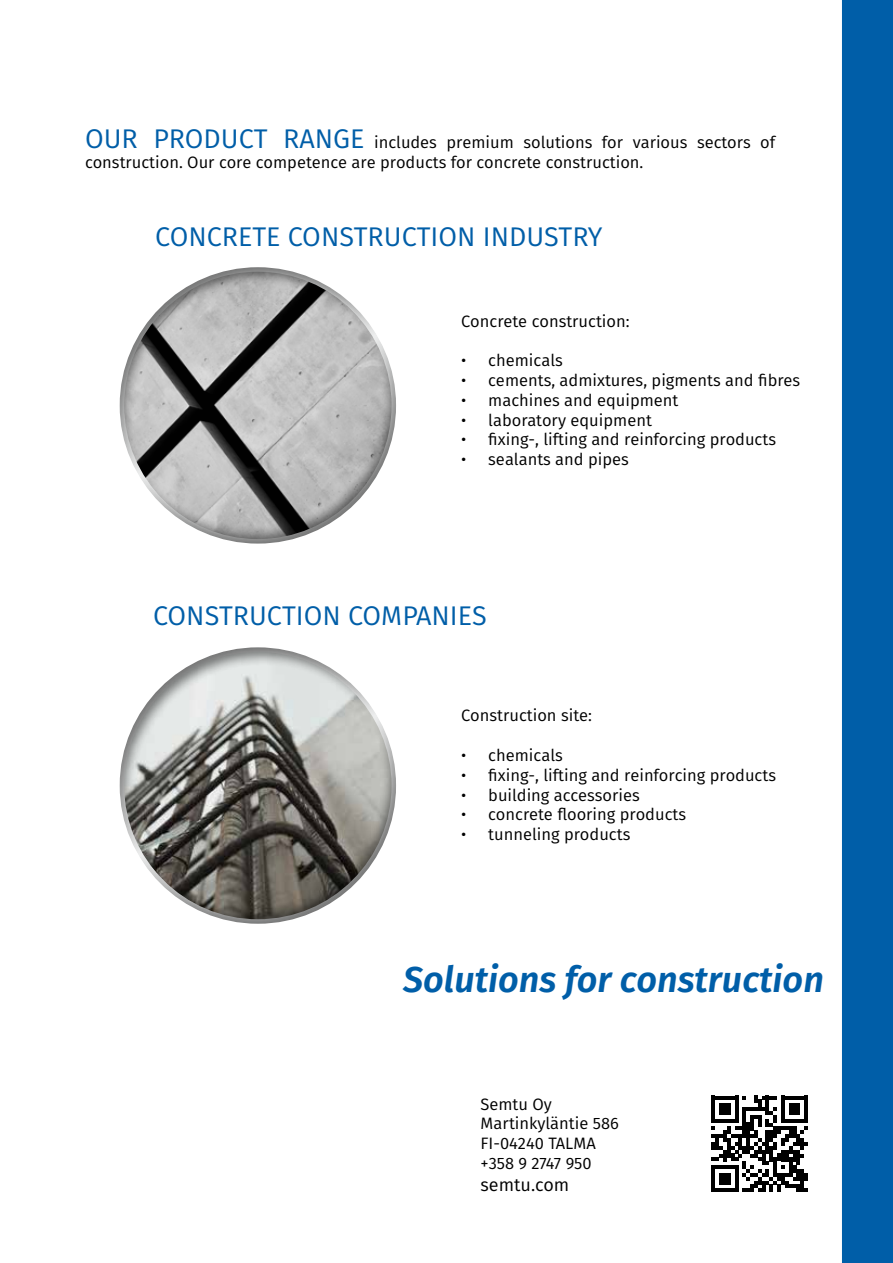
<style>
.page{position:relative;width:893px;height:1263px;background:#fff}
.page>*{position:absolute;margin:0;border:0;box-sizing:border-box;transform-origin:0 0}
.t1{font:italic 600 36px "Fira Sans";color:#005ea8}
.t2{font:27px "Fira Sans";color:#005ea8}
.t3{font:18px "Fira Sans";color:#000}
.t4{font:16.5px/19.8px "Fira Sans";color:#000}
.s1{font-size:27px;color:#005ea8}
</style>
<div class="page">
<svg style="left:711px;top:1095px;width:97px;height:97px"></svg>
<div style="left:842px;top:0;width:51px;height:1263px;background:#005ea8"></div>
<div style="left:118px;top:265px;width:279px;height:279px;background:#000;opacity:.5"></div>
<div style="left:118px;top:645px;width:279px;height:279px;background:#000;opacity:.5"></div>
<p class="t4" style="left:85px;top:132px;width:692px"><span class="s1">OUR PRODUCT RANGE</span> includes premium solutions for various sectors of construction. Our core competence are products for concrete construction.</p>
<h2 class="t2" style="left:155px;top:217px;width:449px">CONCRETE CONSTRUCTION INDUSTRY</h2>
<p class="t4" style="left:461px;top:311px;width:170px">Concrete construction:</p>
<p class="t4" style="left:461px;top:350px;width:103px">• chemicals</p>
<p class="t4" style="left:461px;top:370px;width:340px">• cements, admixtures, pigments and fibres</p>
<p class="t4" style="left:461px;top:390px;width:219px">• machines and equipment</p>
<p class="t4" style="left:461px;top:410px;width:192px">• laboratory equipment</p>
<p class="t4" style="left:461px;top:430px;width:316px">• fixing-, lifting and reinforcing products</p>
<p class="t4" style="left:461px;top:449px;width:169px">• sealants and pipes</p>
<h2 class="t2" style="left:153px;top:597px;width:335px">CONSTRUCTION COMPANIES</h2>
<p class="t4" style="left:461px;top:706px;width:132px">Construction site:</p>
<p class="t4" style="left:461px;top:745px;width:103px">• chemicals</p>
<p class="t4" style="left:461px;top:765px;width:316px">• fixing-, lifting and reinforcing products</p>
<p class="t4" style="left:461px;top:785px;width:180px">• building accessories</p>
<p class="t4" style="left:461px;top:805px;width:226px">• concrete flooring products</p>
<p class="t4" style="left:461px;top:824px;width:171px">• tunneling products</p>
<h1 class="t1" style="left:403px;top:954px;width:422px">Solutions for construction</h1>
<p class="t4" style="left:480px;top:1094px;width:140px">Semtu Oy<br>Martinkyläntie 586<br>FI-04240 TALMA +358 9 2747 950</p>
<p class="t3" style="left:480px;top:1171px;width:90px">semtu.com</p>
</div>
